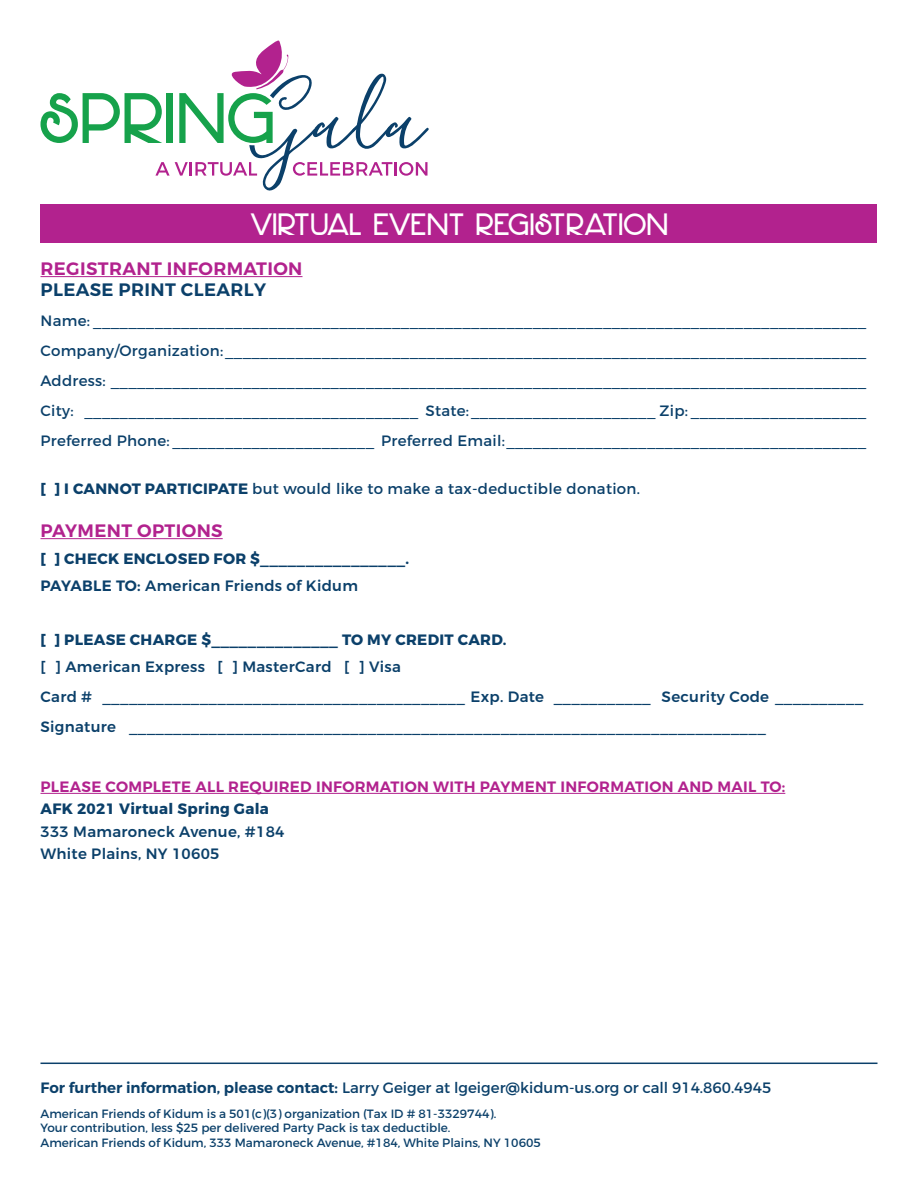
<style>
.page{position:relative;width:918px;height:1188px;background:#fff}
.page>*{position:absolute;margin:0;border:0;box-sizing:border-box;transform-origin:0 0}
.t1{font:27px "DK Hofstad";letter-spacing:-.025em;color:#fff}
.t2{font:600 18px "Montserrat";letter-spacing:.02em;color:#b2228e}
.t3{font:600 18px "Montserrat";letter-spacing:.02em;color:#0b406a}
.t4{font:15px/30px "Montserrat";letter-spacing:.02em;color:#0b406a;text-align:justify}
.t5{font:500 15px/30px "Montserrat";letter-spacing:.02em;color:#0b406a}
.t6{font:700 15px/27px "Montserrat";letter-spacing:.02em;color:#0b406a}
.t7{font:15px "Montserrat";color:#0b406a}
.t8{font:600 15px "Montserrat";letter-spacing:.02em;color:#b2228e}
.t9{font:12px/14.4px "Montserrat";color:#0b406a}
.s1{font-weight:700}
.s2{font-weight:600}
.s3{font-weight:500}
</style>
<div class="page">
<svg style="left:40px;top:40px;width:389px;height:151px"></svg>
<div style="left:40px;top:204px;width:837px;height:39px;background:#b2228e"></div>
<hr style="left:40px;top:276px;width:263px;height:1px;background:#b2228e">
<hr style="left:40px;top:538px;width:183px;height:1px;background:#b2228e">
<hr style="left:40px;top:793px;width:745px;height:1px;background:#b2228e">
<hr style="left:40px;top:1063px;width:838px;height:1px;background:#0b406a">
<h1 class="t1" style="left:250px;top:204px;width:420px">VIRTUAL EVENT REGISTRATION</h1>
<p class="t2" style="left:40px;top:257px;width:264px">REGISTRANT INFORMATION</p>
<p class="t3" style="left:40px;top:279px;width:227px">PLEASE PRINT CLEARLY</p>
<p class="t4" style="left:40px;top:306px;width:827px">Name: ________________________________________________________________________________________ Company/Organization:_________________________________________________________________________ Address: ______________________________________________________________________________________ City: ______________________________________ State:_____________________ Zip: ____________________ Preferred Phone: _______________________ Preferred Email:_________________________________________</p>
<p class="t4" style="left:40px;top:473px;width:601px"><span class="s1">[ ] I CANNOT PARTICIPATE</span> but would like to make a tax-deductible donation.</p>
<p class="t2" style="left:40px;top:519px;width:184px">PAYMENT OPTIONS</p>
<p class="t6" style="left:40px;top:545px;width:370px">[ ] CHECK ENCLOSED FOR $________________.<br><span class="s2">PAYABLE TO:</span> <span class="s3">American Friends of Kidum</span></p>
<p class="t6" style="left:40px;top:626px;width:468px">[ ] PLEASE CHARGE $______________ TO MY CREDIT CARD.</p>
<p class="t5" style="left:40px;top:652px;width:824px">[ ] American Express [ ] MasterCard [ ] Visa<br>Card # _________________________________________ Exp. Date ___________ Security Code __________<br>Signature ________________________________________________________________________</p>
<p class="t8" style="left:40px;top:777px;width:746px">PLEASE COMPLETE ALL REQUIRED INFORMATION WITH PAYMENT INFORMATION AND MAIL TO:</p>
<p class="t6" style="left:40px;top:796px;width:230px">AFK 2021 Virtual Spring Gala</p>
<p class="t5" style="left:40px;top:820px;width:246px;line-height:22.5px">333 Mamaroneck Avenue, #184<br>White Plains, NY 10605</p>
<p class="t7" style="left:40px;top:1079px;width:732px"><span class="s2">For further information, please contact:</span> Larry Geiger at lgeiger@kidum-us.org or call 914.860.4945</p>
<p class="t9" style="left:40px;top:1107px;width:502px">American Friends of Kidum is a 501(c)(3) organization (Tax ID # 81-3329744).<br>Your contribution, less $25 per delivered Party Pack is tax deductible.<br>American Friends of Kidum, 333 Mamaroneck Avenue, #184, White Plains, NY 10605</p>
</div>
